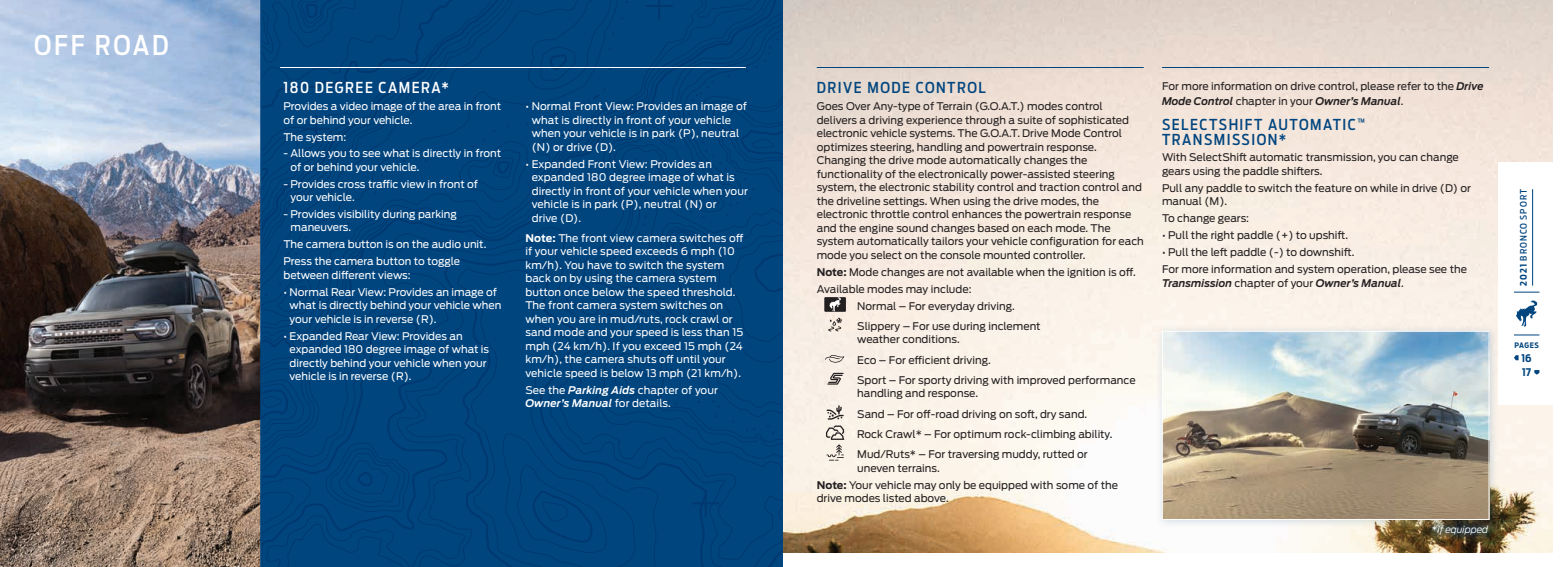
<style>
.page{position:relative;width:1566px;height:567px;background:#fff}
.page>*{position:absolute;margin:0;border:0;box-sizing:border-box;transform-origin:0 0}
.t1{font:500 27px "Ford Antenna Cond";letter-spacing:.1em;color:#fff}
.t2{font:500 15px/15px "Ford Antenna Cond";letter-spacing:.1em;color:#01457f}
.t3{font:500 15px "Ford Antenna Cond";letter-spacing:.1em;color:#fff}
.t4{font:10.5px/13.5px "Ford Antenna";color:#231f20}
.t5{font:10.5px/13.5px "Ford Antenna";color:#fff}
.t6{font:italic 600 10.5px "Ford Antenna";color:#231f20}
.t7{font:700 10.5px "Ford Antenna Cond";color:#01457f}
.t8{font:italic 300 9.75px "Ford Antenna";letter-spacing:-.01em;color:#fff}
.t9{font:500 9px "Ford Antenna Cond";letter-spacing:.12em;color:#01457f}
.t10{font:700 7.5px "Ford Antenna Cond";letter-spacing:.07em;color:#01457f}
.s1{font-weight:700}
.s2{font-weight:600;font-style:italic}
.s3{font-weight:400;font-style:normal}
</style>
<div class="page">
<svg style="left:271px;top:0;width:512px;height:129px;background:#00437d"></svg>
<svg style="left:610px;top:33px;width:173px;height:96px;background:#00437d"></svg>
<svg style="left:271px;top:129px;width:512px;height:438px;background:#00437d"></svg>
<div style="left:0;top:0;width:271px;height:567px;background:#01457f"></div>
<img style="left:0;top:0;width:261px;height:567px">
<img style="left:783px;top:0;width:769px;height:553px">
<div style="left:824px;top:297px;width:22px;height:15px;background:#231f20"></div>
<svg style="left:829px;top:297px;width:12px;height:15px"></svg>
<svg style="left:828px;top:318px;width:14px;height:14px"></svg>
<svg style="left:825px;top:354px;width:19px;height:9px"></svg>
<svg style="left:827px;top:373px;width:17px;height:12px"></svg>
<svg style="left:827px;top:405px;width:17px;height:15px"></svg>
<svg style="left:826px;top:426px;width:18px;height:35px"></svg>
<div style="left:812px;top:60px;width:339px;height:17px;background:#e5d8ce"></div>
<hr style="left:817px;top:67px;width:327px;height:1px;background:#01457f">
<div style="left:1157px;top:60px;width:339px;height:17px;background:#ebdcd1"></div>
<hr style="left:1162px;top:67px;width:327px;height:1px;background:#01457f">
<hr style="left:280px;top:67px;width:466px;height:1px;background:#fff">
<div style="left:1155px;top:324px;width:343px;height:205px;background:#01457f;opacity:.2"></div>
<img style="left:1164px;top:333px;width:323px;height:185px">
<div style="left:1162px;top:331px;width:327px;height:189px;border:1px solid #fff"></div>
<div style="left:1498px;top:162px;width:68px;height:243px;background:#fff"></div>
<hr style="left:1532px;top:189px;width:1px;height:97px;background:#01457f">
<svg style="left:1514px;top:335px;width:25px;height:1px"></svg>
<svg style="left:1514px;top:355px;width:25px;height:20px"></svg>
<svg style="left:1514px;top:292px;width:25px;height:1px"></svg>
<svg style="left:1516px;top:300px;width:21px;height:27px"></svg>
<div style="left:1425px;top:518px;width:71px;height:24px;background:#01457f;opacity:.75"></div>
<h1 class="t1" style="left:34px;top:22px;width:136px">OFF ROAD</h1>
<h2 class="t3" style="left:284px;top:75px;width:167px">180 DEGREE CAMERA*</h2>
<p class="t5" style="left:284px;top:98px;width:219px">Provides a video image of the area in front of or behind your vehicle.</p>
<p class="t5" style="left:284px;top:129px;width:64px">The system:</p>
<p class="t5" style="left:291px;top:146px;width:212px;text-indent:-7px">- Allows you to see what is directly in front of or behind your vehicle.</p>
<p class="t5" style="left:291px;top:176px;width:189px;text-indent:-7px">- Provides cross traffic view in front of your vehicle.</p>
<p class="t5" style="left:291px;top:206px;width:168px;text-indent:-7px">- Provides visibility during parking maneuvers.</p>
<p class="t5" style="left:283px;top:235px;width:204px;line-height:17px">The camera button is on the audio unit.<br>Press the camera button to toggle</p>
<p class="t5" style="left:283px;top:267px;width:129px">between different views:</p>
<p class="t5" style="left:290px;top:284px;width:213px;text-indent:-6px">• Normal Rear View: Provides an image of what is directly behind your vehicle when your vehicle is in reverse (R).</p>
<p class="t5" style="left:290px;top:328px;width:201px;text-indent:-6px">• Expanded Rear View: Provides an expanded 180 degree image of what is directly behind your vehicle when your vehicle is in reverse (R).</p>
<p class="t5" style="left:532px;top:98px;width:217px;text-indent:-6px">• Normal Front View: Provides an image of what is directly in front of your vehicle when your vehicle is in park (P), neutral (N) or drive (D).</p>
<p class="t5" style="left:532px;top:156px;width:218px;text-indent:-6px">• Expanded Front View: Provides an expanded 180 degree image of what is directly in front of your vehicle when your vehicle is in park (P), neutral (N) or<br>drive (D).</p>
<p class="t5" style="left:525px;top:230px;width:220px"><span class="s1">Note:</span> The front view camera switches off if your vehicle speed exceeds 6 mph (10 km/h). You have to switch the system back on by using the camera system button once below the speed threshold.<br>The front camera system switches on when you are in mud/ruts, rock crawl or sand mode and your speed is less than 15 mph (24 km/h). If you exceed 15 mph (24 km/h), the camera shuts off until your vehicle speed is below 13 mph (21 km/h).</p>
<p class="t5" style="left:525px;top:382px;width:194px">See the <span class="s2">Parking Aids</span> chapter of your<br><span class="s2">Owner’s Manual</span> for details.</p>
<h2 class="t2" style="left:817px;top:79px;width:171px">DRIVE MODE CONTROL</h2>
<p class="t4" style="left:817px;top:98px;width:329px">Goes Over Any-type of Terrain (G.O.A.T.) modes control delivers a driving experience through a suite of sophisticated electronic vehicle systems. The G.O.A.T. Drive Mode Control optimizes steering, handling and powertrain response.<br>Changing the drive mode automatically changes the functionality of the electronically power-assisted steering system, the electronic stability control and traction control and the driveline settings. When using the drive modes, the electronic throttle control enhances the powertrain response and the engine sound changes based on each mode. The system automatically tailors your vehicle configuration for each mode you select on the console mounted controller.</p>
<p class="t4" style="left:817px;top:264px;width:321px"><span class="s1">Note:</span> Mode changes are not available when the ignition is off.</p>
<p class="t4" style="left:817px;top:281px;width:156px">Available modes may include:</p>
<p class="t4" style="left:857px;top:298px;width:159px">Normal – For everyday driving.</p>
<p class="t4" style="left:857px;top:318px;width:185px">Slippery – For use during inclement weather conditions.</p>
<p class="t4" style="left:857px;top:348px;width:280px;line-height:20.2px">Eco – For efficient driving.<br>Sport – For sporty driving with improved performance</p>
<p class="t4" style="left:857px;top:382px;width:257px;line-height:20.2px">handling and response.<br>Sand – For off-road driving on soft, dry sand.<br>Rock Crawl* – For optimum rock-climbing ability.<br>Mud/Ruts* – For traversing muddy, rutted or</p>
<p class="t4" style="left:817px;top:458px;width:303px;line-height:17px;text-indent:40px">uneven terrains.<br><span class="s1">Note:</span> Your vehicle may only be equipped with some of the</p>
<p class="t4" style="left:817px;top:490px;width:133px">drive modes listed above.</p>
<p class="t4" style="left:1162px;top:77px;width:323px;line-height:15px">For more information on drive control, please refer to the <span class="s2">Drive<br>Mode Control</span> chapter in your <span class="s2">Owner’s Manual</span>.</p>
<h2 class="t2" style="left:1162px;top:115px;width:205px">SELECTSHIFT AUTOMATIC<sup>™<br></sup>TRANSMISSION*</h2>
<p class="t4" style="left:1162px;top:149px;width:298px">With SelectShift automatic transmission, you can change gears using the paddle shifters.</p>
<p class="t4" style="left:1162px;top:180px;width:311px">Pull any paddle to switch the feature on while in drive (D) or manual (M).</p>
<p class="t4" style="left:1162px;top:211px;width:89px">To change gears:</p>
<p class="t4" style="left:1162px;top:228px;width:188px">• Pull the right paddle (+) to upshift.</p>
<p class="t4" style="left:1162px;top:243px;width:306px;line-height:17px">• Pull the left paddle (-) to downshift.<br>For more information and system operation, please see the</p>
<p class="t6" style="left:1162px;top:274px;width:243px">Transmission <span class="s3">chapter of your</span> Owner’s Manual<span class="s3">.</span></p>
<p class="t8" style="left:1432px;top:521px;width:58px"><span class="s3">*</span>if equipped</p>
<p class="t9" style="left:1516px;top:286px;width:98px;rotate:-90deg"><span class="s1">2021</span> BRONCO SPORT</p>
<p class="t10" style="left:1514px;top:338px;width:26px">PAGES</p>
<p class="t7" style="left:1522px;top:349px;width:12px">16</p>
<p class="t7" style="left:1522px;top:363px;width:10px">17</p>
</div>
